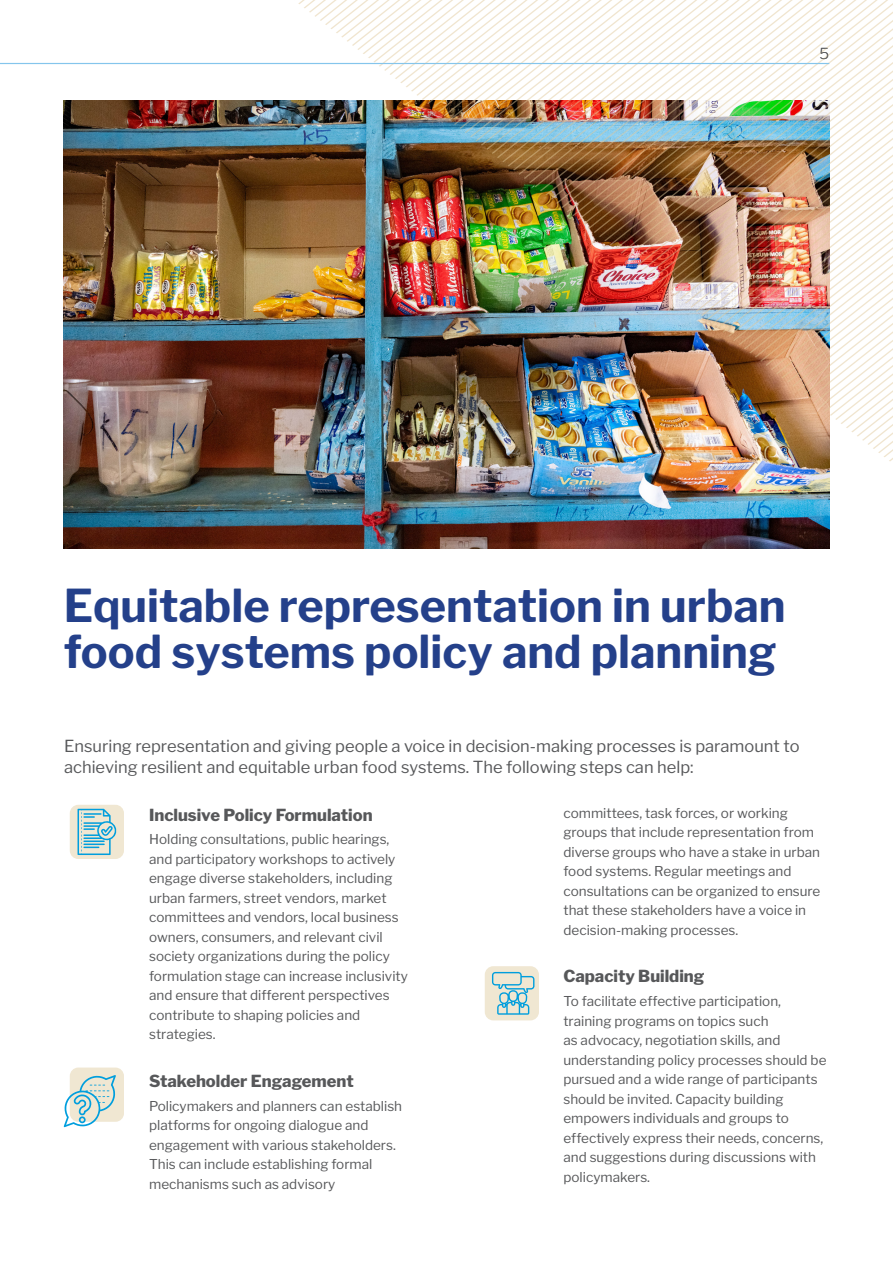
<style>
.page{position:relative;width:893px;height:1263px;background:#fff}
.page>*{position:absolute;margin:0;border:0;box-sizing:border-box;transform-origin:0 0}
.t1{font:700 45px/46.5px "Libre Franklin";color:#24408a}
.t2{font:16.5px/21px "Libre Franklin";color:#57585a}
.t3{font:800 16.5px "Libre Franklin";color:#57585a}
.t4{font:200 15px "Libre Franklin";color:#57585a}
.t5{font:13.5px/19.5px "Libre Franklin";color:#57585a}
</style>
<div class="page">
<img style="left:64px;top:100px;width:765px;height:449px">
<img style="left:294px;top:3px;width:599px;height:278px">
<img style="left:294px;top:0;width:596px;height:276px">
<img style="left:294px;top:0;width:591px;height:270px">
<img style="left:294px;top:0;width:587px;height:265px">
<img style="left:294px;top:0;width:583px;height:260px">
<img style="left:294px;top:0;width:579px;height:255px">
<img style="left:294px;top:0;width:575px;height:250px">
<img style="left:294px;top:0;width:571px;height:245px">
<img style="left:294px;top:0;width:567px;height:240px">
<img style="left:294px;top:0;width:563px;height:234px">
<img style="left:294px;top:0;width:559px;height:229px">
<img style="left:294px;top:0;width:555px;height:224px">
<img style="left:294px;top:0;width:550px;height:219px">
<img style="left:294px;top:0;width:546px;height:214px">
<img style="left:294px;top:0;width:542px;height:209px">
<img style="left:294px;top:0;width:538px;height:203px">
<img style="left:294px;top:0;width:534px;height:198px">
<img style="left:294px;top:0;width:530px;height:193px">
<img style="left:294px;top:0;width:526px;height:188px">
<img style="left:294px;top:0;width:522px;height:183px">
<img style="left:294px;top:0;width:518px;height:178px">
<img style="left:294px;top:0;width:514px;height:172px">
<svg style="left:294px;top:0;width:509px;height:167px"></svg>
<svg style="left:294px;top:0;width:505px;height:162px"></svg>
<svg style="left:294px;top:0;width:501px;height:157px"></svg>
<img style="left:294px;top:0;width:497px;height:152px">
<hr style="left:0;top:63px;width:829px;height:1px;background:#84c5ec">
<div style="left:70px;top:805px;width:54px;height:54px;background:#f0e7d2;border-radius:9px"></div>
<div style="left:70px;top:1067px;width:54px;height:55px;background:#f0e7d2;border-radius:9px"></div>
<div style="left:485px;top:966px;width:54px;height:54px;background:#f0e7d2;border-radius:9px"></div>
<svg style="left:64px;top:1075px;width:52px;height:52px"></svg>
<svg style="left:78px;top:809px;width:38px;height:46px"></svg>
<svg style="left:492px;top:972px;width:42px;height:43px"></svg>
<p class="t4" style="left:819px;top:45px;width:11px">5</p>
<h1 class="t1" style="left:64px;top:582px;width:723px">Equitable representation in urban food systems policy and planning</h1>
<p class="t2" style="left:64px;top:735px;width:737px">Ensuring representation and giving people a voice in decision-making processes is paramount to achieving resilient and equitable urban food systems. The following steps can help:</p>
<p class="t3" style="left:149px;top:805px;width:225px">Inclusive Policy Formulation</p>
<p class="t5" style="left:149px;top:830px;width:260px">Holding consultations, public hearings, and participatory workshops to actively engage diverse stakeholders, including urban farmers, street vendors, market committees and vendors, local business owners, consumers, and relevant civil society organizations during the policy formulation stage can increase inclusivity and ensure that different perspectives contribute to shaping policies and strategies.</p>
<p class="t3" style="left:149px;top:1071px;width:206px">Stakeholder Engagement</p>
<p class="t5" style="left:149px;top:1096px;width:255px">Policymakers and planners can establish platforms for ongoing dialogue and engagement with various stakeholders.<br>This can include establishing formal mechanisms such as advisory</p>
<p class="t5" style="left:563px;top:803px;width:258px">committees, task forces, or working groups that include representation from diverse groups who have a stake in urban food systems. Regular meetings and consultations can be organized to ensure that these stakeholders have a voice in decision-making processes.</p>
<p class="t3" style="left:563px;top:966px;width:142px">Capacity Building</p>
<p class="t5" style="left:563px;top:991px;width:265px">To facilitate effective participation, training programs on topics such<br>as advocacy, negotiation skills, and understanding policy processes should be pursued and a wide range of participants should be invited. Capacity building empowers individuals and groups to effectively express their needs, concerns, and suggestions during discussions with policymakers.</p>
</div>
